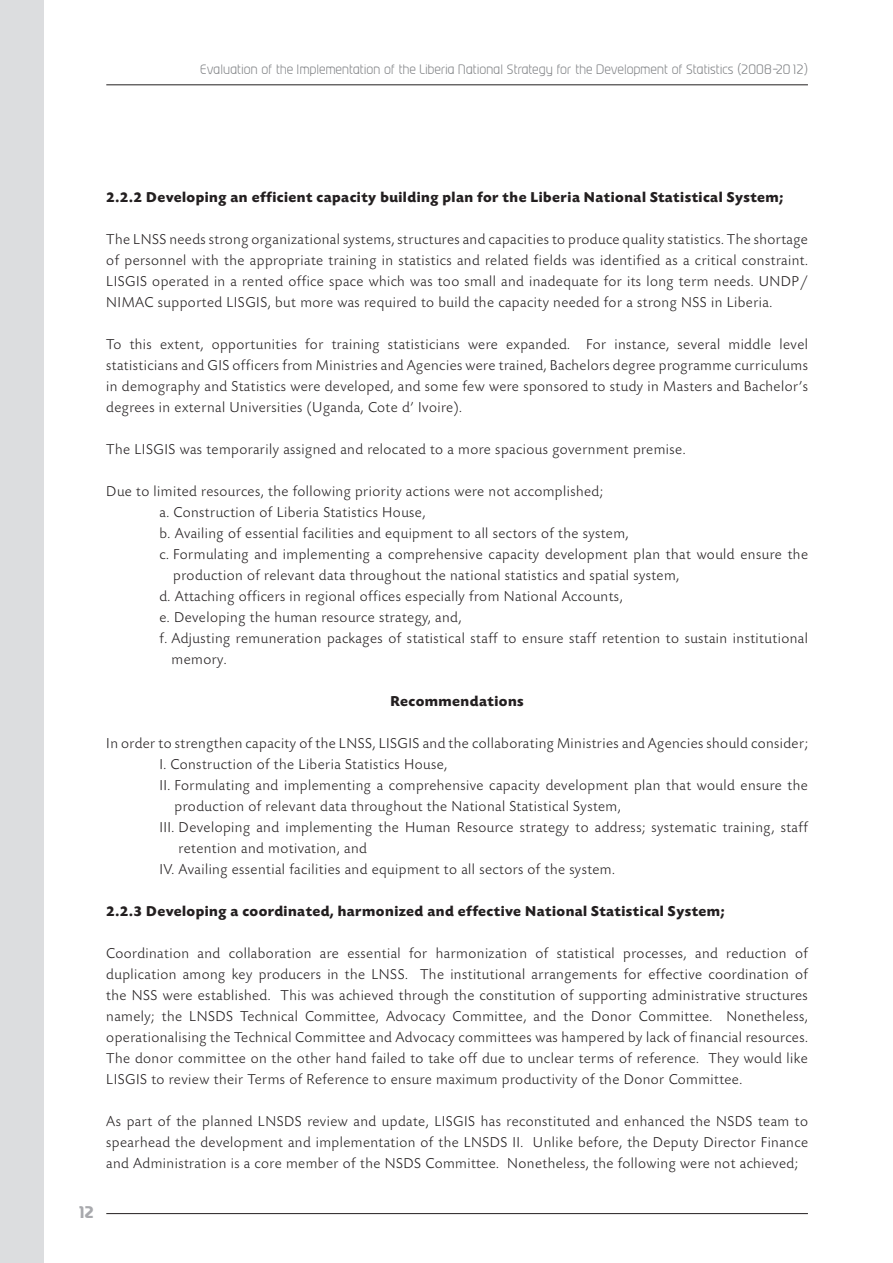
<style>
.page{position:relative;width:893px;height:1263px;background:#fff}
.page>*{position:absolute;margin:0;border:0;box-sizing:border-box;transform-origin:0 0}
.t1{font:300 15px/21px "Today SB";letter-spacing:.03em;color:#231f20;text-align:justify}
.t2{font:700 15px "Today SB";letter-spacing:.03em;color:#231f20}
.t3{font:700 15px "Prosper";color:#a8a9ad}
.t4{font:300 12px "Prosper";letter-spacing:.04em;color:#808285}
</style>
<div class="page">
<hr style="left:106px;top:85px;width:702px;height:1px;background:#231f20">
<hr style="left:106px;top:1213px;width:702px;height:1px;background:#231f20">
<div style="left:0;top:0;width:44px;height:1263px;background:#dcdddf"></div>
<p class="t4" style="left:201px;top:62px;width:609px">Evaluation of the Implementation of the Liberia National Strategy for the Development of Statistics (2008-2012)</p>
<p class="t2" style="left:106px;top:189px;width:679px">2.2.2 Developing an efficient capacity building plan for the Liberia National Statistical System;</p>
<p class="t1" style="left:106px;top:229px;width:703px">The LNSS needs strong organizational systems, structures and capacities to produce quality statistics. The shortage of personnel with the appropriate training in statistics and related fields was identified as a critical constraint.<br>LISGIS operated in a rented office space which was too small and inadequate for its long term needs. UNDP/ NIMAC supported LISGIS, but more was required to build the capacity needed for a strong NSS in Liberia.</p>
<p class="t1" style="left:106px;top:334px;width:703px">To this extent, opportunities for training statisticians were expanded. For instance, several middle level statisticians and GIS officers from Ministries and Agencies were trained, Bachelors degree programme curriculums in demography and Statistics were developed, and some few were sponsored to study in Masters and Bachelor’s degrees in external Universities (Uganda, Cote d’ Ivoire).</p>
<p class="t1" style="left:106px;top:439px;width:581px">The LISGIS was temporarily assigned and relocated to a more spacious government premise.</p>
<p class="t1" style="left:106px;top:481px;width:498px">Due to limited resources, the following priority actions were not accomplished;</p>
<p class="t1" style="left:159px;top:502px;width:268px">a. Construction of Liberia Statistics House,</p>
<p class="t1" style="left:159px;top:523px;width:471px">b. Availing of essential facilities and equipment to all sectors of the system,</p>
<p class="t1" style="left:173px;top:544px;width:636px;text-indent:-14px">c. Formulating and implementing a comprehensive capacity development plan that would ensure the production of relevant data throughout the national statistics and spatial system,</p>
<p class="t1" style="left:159px;top:586px;width:465px">d. Attaching officers in regional offices especially from National Accounts,</p>
<p class="t1" style="left:159px;top:607px;width:303px">e. Developing the human resource strategy, and,</p>
<p class="t1" style="left:172px;top:628px;width:638px;text-indent:-12px">f. Adjusting remuneration packages of statistical staff to ensure staff retention to sustain institutional memory.</p>
<p class="t2" style="left:390px;top:693px;width:135px">Recommendations</p>
<p class="t1" style="left:106px;top:733px;width:703px">In order to strengthen capacity of the LNSS, LISGIS and the collaborating Ministries and Agencies should consider;</p>
<p class="t1" style="left:159px;top:754px;width:289px">I. Construction of the Liberia Statistics House,</p>
<p class="t1" style="left:175px;top:775px;width:635px;text-indent:-15px">II. Formulating and implementing a comprehensive capacity development plan that would ensure the production of relevant data throughout the National Statistical System,</p>
<p class="t1" style="left:179px;top:817px;width:631px;text-indent:-19px">III. Developing and implementing the Human Resource strategy to address; systematic training, staff retention and motivation, and</p>
<p class="t1" style="left:159px;top:859px;width:457px">IV. Availing essential facilities and equipment to all sectors of the system.</p>
<p class="t2" style="left:106px;top:903px;width:620px">2.2.3 Developing a coordinated, harmonized and effective National Statistical System;</p>
<p class="t1" style="left:106px;top:943px;width:703px">Coordination and collaboration are essential for harmonization of statistical processes, and reduction of duplication among key producers in the LNSS. The institutional arrangements for effective coordination of the NSS were established. This was achieved through the constitution of supporting administrative structures namely; the LNSDS Technical Committee, Advocacy Committee, and the Donor Committee. Nonetheless, operationalising the Technical Committee and Advocacy committees was hampered by lack of financial resources.<br>The donor committee on the other hand failed to take off due to unclear terms of reference. They would like LISGIS to review their Terms of Reference to ensure maximum productivity of the Donor Committee.</p>
<p class="t1" style="left:106px;top:1111px;width:703px">As part of the planned LNSDS review and update, LISGIS has reconstituted and enhanced the NSDS team to spearhead the development and implementation of the LNSDS II. Unlike before, the Deputy Director Finance and Administration is a core member of the NSDS Committee. Nonetheless, the following were not achieved;</p>
<p class="t3" style="left:77px;top:1201px;width:18px">12</p>
</div>
